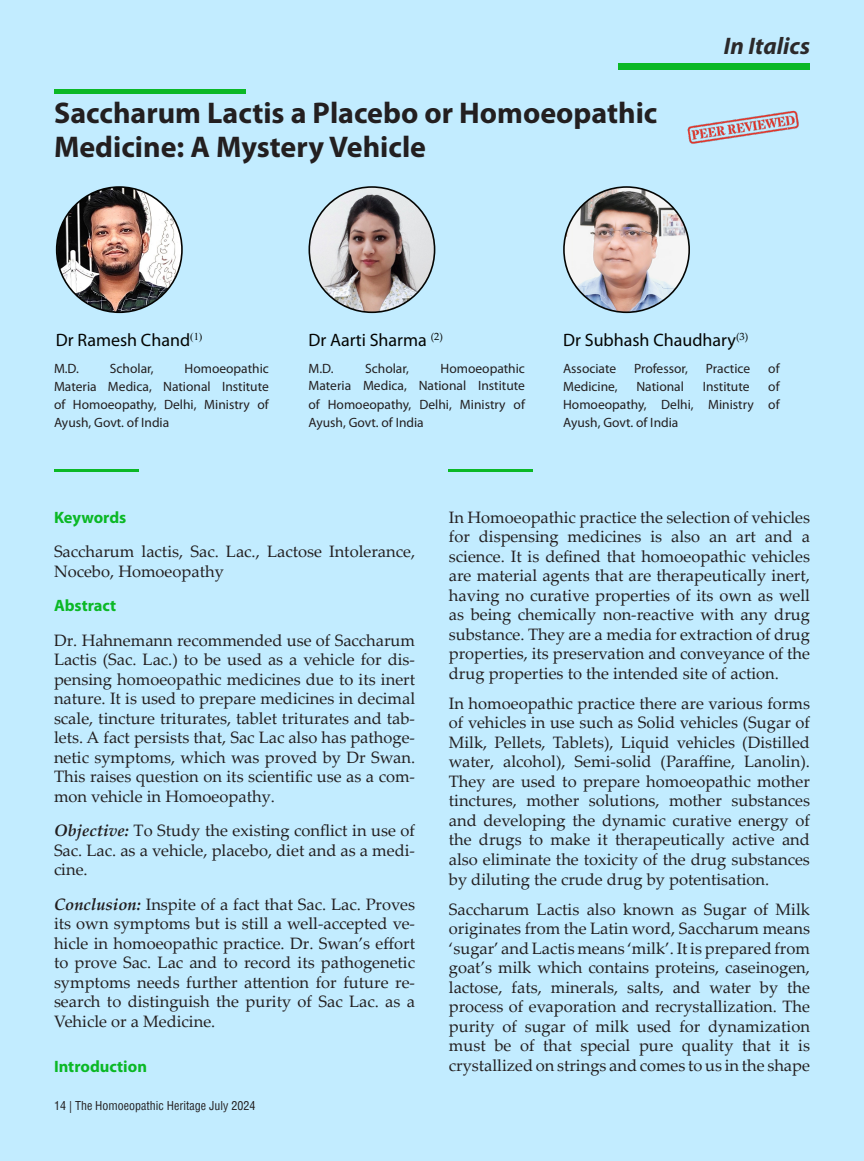
<style>
.page{position:relative;width:864px;height:1161px;background:#c2ecff}
.page>*{position:absolute;margin:0;border:0;box-sizing:border-box;transform-origin:0 0}
.t1{font:700 30px/34.5px "Myriad Pro";color:#231f20}
.Main_Heading_of_article_2024{font:italic 700 24px "Myriad Pro";color:#2b292a}
.Dr_Names{font:18px "Myriad Pro";color:#040503}
.Dr_About{font:18px "Myriad Pro";color:#040503}
.Paragraph_2024{font:16.5px/19.5px "Palatino Linotype";color:#231f20;text-align:justify}
.Paragraph_Style_4{font:16.5px/19.5px "Palatino Linotype";color:#231f20;text-align:justify}
.Paragraph_Style_4-2{font:700 16.5px "Myriad Pro";color:#0bb826}
.Paragraph_2024-2{font:700 16.5px "Myriad Pro";color:#0bb826}
.Dr_About-2{font:13.5px/18px "Myriad Pro";color:#231f20;text-align:justify}
.t2{font:condensed 12px "Helvetica";color:#231f20}
.s1{font-weight:700;font-style:italic}
</style>
<div class="page">
<img style="left:57px;top:187px;width:125px;height:125px;border-radius:63px">
<img style="left:564px;top:187px;width:125px;height:125px;border-radius:63px">
<img style="left:310px;top:187px;width:125px;height:125px">
<div style="left:619px;top:63px;width:191px;height:6px;background:#0bb826"></div>
<hr style="left:54px;top:90px;width:191px;height:4px;background:#0bb826">
<hr style="left:54px;top:469px;width:85px;height:3px;background:#0bb826">
<hr style="left:448px;top:469px;width:85px;height:3px;background:#0bb826">
<img style="left:687px;top:110px;width:112px;height:34px">
<p class="t1" style="left:54px;top:95px;width:605px">Saccharum Lactis a Placebo or Homoeopathic<br>Medicine: A Mystery Vehicle</p>
<p class="Main_Heading_of_article_2024" style="left:724px;top:30px;width:88px">In Italics</p>
<p class="Dr_Names" style="left:56px;top:329px;width:148px">Dr Ramesh Chand<sup>(1)</sup></p>
<p class="Dr_About-2" style="left:54px;top:360px;width:26px">M.D.</p>
<p class="Dr_About-2" style="left:110px;top:360px;width:45px">Scholar,</p>
<p class="Dr_About-2" style="left:54px;top:360px;width:216px;text-indent:131px">Homoeopathic Materia Medica, National Institute of Homoeopathy, Delhi, Ministry of Ayush, Govt. of India</p>
<p class="Dr_About" style="left:309px;top:329px;width:136px">Dr Aarti Sharma <sup>(2)</sup></p>
<p class="Dr_About-2" style="left:309px;top:359px;width:26px">M.D.</p>
<p class="Dr_About-2" style="left:365px;top:359px;width:45px">Scholar,</p>
<p class="Dr_About-2" style="left:309px;top:359px;width:218px;text-indent:132px">Homoeopathic Materia Medica, National Institute of Homoeopathy, Delhi, Ministry of Ayush, Govt. of India</p>
<p class="Dr_Names" style="left:563px;top:329px;width:187px">Dr Subhash Chaudhary<sup>(3)</sup></p>
<p class="Dr_About-2" style="left:563px;top:360px;width:55px">Associate</p>
<p class="Dr_About-2" style="left:634px;top:360px;width:55px">Professor,</p>
<p class="Dr_About-2" style="left:706px;top:360px;width:46px">Practice</p>
<p class="Dr_About-2" style="left:768px;top:360px;width:13px">of</p>
<p class="Dr_About-2" style="left:563px;top:378px;width:56px">Medicine,</p>
<p class="Dr_About-2" style="left:636px;top:378px;width:49px">National</p>
<p class="Dr_About-2" style="left:703px;top:378px;width:48px">Institute</p>
<p class="Dr_About-2" style="left:563px;top:378px;width:218px;text-indent:205px">of Homoeopathy, Delhi, Ministry of Ayush, Govt. of India</p>
<p class="Paragraph_Style_4-2" style="left:54px;top:507px;width:74px">Keywords</p>
<p class="Paragraph_Style_4" style="left:54px;top:541px;width:363px">Saccharum lactis, Sac. Lac., Lactose Intolerance,<br>Nocebo, Homoeopathy</p>
<p class="Paragraph_Style_4-2" style="left:54px;top:595px;width:64px">Abstract</p>
<p class="Paragraph_Style_4" style="left:54px;top:630px;width:363px">Dr. Hahnemann recommended use of Saccharum Lactis (Sac. Lac.) to be used as a vehicle for dis&shy;pensing homoeopathic medicines due to its inert nature. It is used to prepare medicines in decimal scale, tincture triturates, tablet triturates and tab&shy;lets. A fact persists that, Sac Lac also has pathoge&shy;netic symptoms, which was proved by Dr Swan.<br>This raises question on its scientific use as a com&shy;mon vehicle in Homoeopathy.</p>
<p class="Paragraph_Style_4" style="left:54px;top:820px;width:363px"><span class="s1">Objective:</span> To Study the existing conflict in use of Sac. Lac. as a vehicle, placebo, diet and as a medi&shy;cine.</p>
<p class="Paragraph_Style_4" style="left:54px;top:894px;width:363px"><span class="s1">Conclusion:</span> Inspite of a fact that Sac. Lac. Proves its own symptoms but is still a well-accepted ve&shy;hicle in homoeopathic practice. Dr. Swan’s effort to prove Sac. Lac and to record its pathogenetic symptoms needs further attention for future re&shy;search to distinguish the purity of Sac Lac. as a Vehicle or a Medicine.</p>
<p class="Paragraph_2024-2" style="left:54px;top:1056px;width:95px">Introduction</p>
<p class="t2" style="left:54px;top:1098px;width:203px">14 | The Homoeopathic Heritage July 2024</p>
<p class="Paragraph_2024" style="left:449px;top:507px;width:363px">In Homoeopathic practice the selection of vehicles for dispensing medicines is also an art and a science. It is defined that homoeopathic vehicles are material agents that are therapeutically inert, having no curative properties of its own as well as being chemically non-reactive with any drug substance. They are a media for extraction of drug properties, its preservation and conveyance of the drug properties to the intended site of action.</p>
<p class="Paragraph_2024" style="left:449px;top:693px;width:363px">In homoeopathic practice there are various forms of vehicles in use such as Solid vehicles (Sugar of Milk, Pellets, Tablets), Liquid vehicles (Distilled water, alcohol), Semi-solid (Paraffine, Lanolin).<br>They are used to prepare homoeopathic mother tinctures, mother solutions, mother substances and developing the dynamic curative energy of the drugs to make it therapeutically active and also eliminate the toxicity of the drug substances by diluting the crude drug by potentisation.</p>
<p class="Paragraph_2024" style="left:449px;top:899px;width:363px">Saccharum Lactis also known as Sugar of Milk originates from the Latin word, Saccharum means ‘sugar’ and Lactis means ‘milk’. It is prepared from goat’s milk which contains proteins, caseinogen, lactose, fats, minerals, salts, and water by the process of evaporation and recrystallization. The purity of sugar of milk used for dynamization must be of that special pure quality that it is crystallized on strings and comes to us in the shape</p>
</div>
